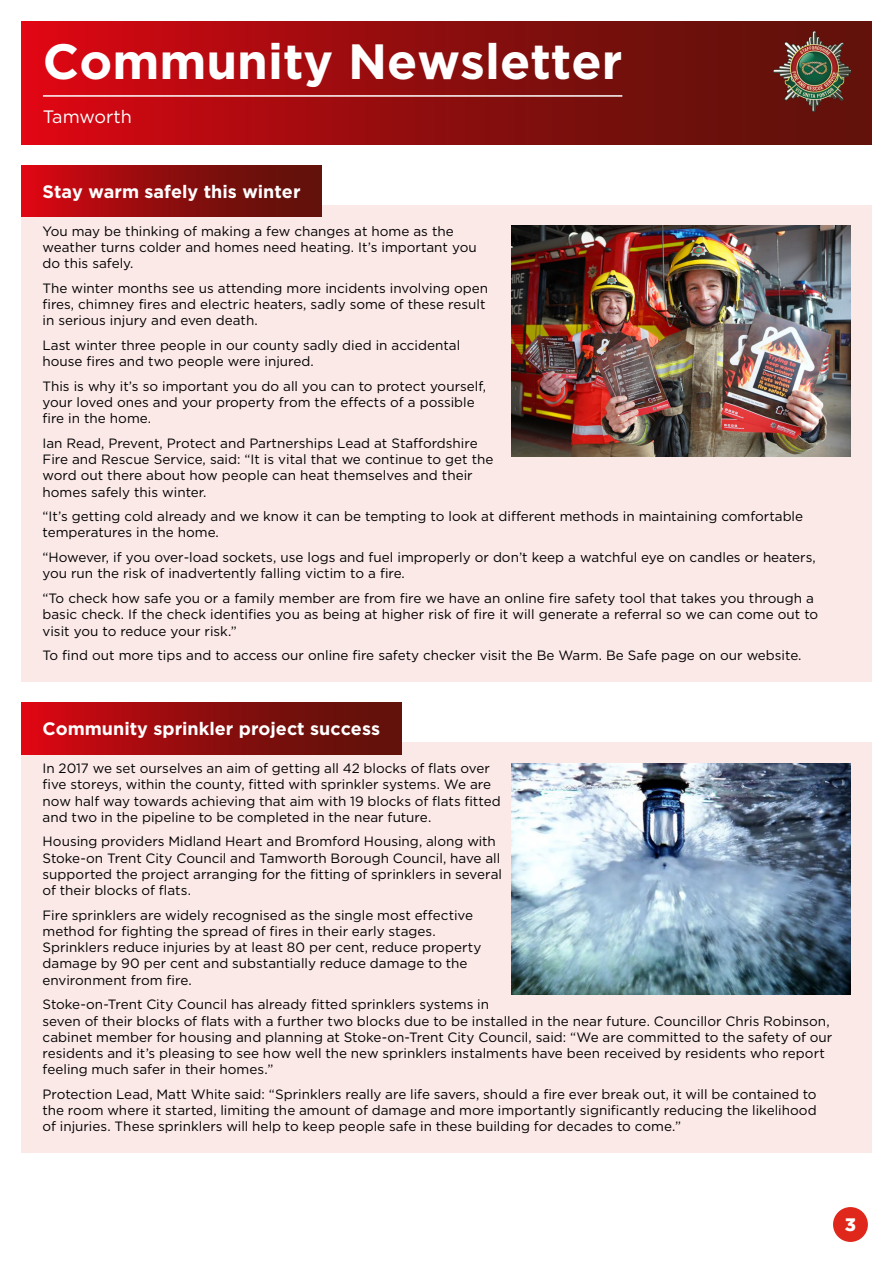
<style>
.page{position:relative;width:893px;height:1263px;background:#fff}
.page>*{position:absolute;margin:0;border:0;box-sizing:border-box;transform-origin:0 0}
.t1{font:700 49.5px "Gotham";color:#fff}
.t2{font:700 18px "Gotham";color:#fff}
.t3{font:18px "Gotham";color:#fff}
.t4{font:900 18px "Gotham";color:#fff}
.t5{font:13.5px/16.2px "Gotham";color:#000}
</style>
<div class="page">
<div style="left:21px;top:205px;width:851px;height:476px;background:#fbe9e8"></div>
<div style="left:21px;top:742px;width:851px;height:410px;background:#fbe9e8"></div>
<svg style="left:21px;top:21px;width:851px;height:123px;background:#960c0e"></svg>
<hr style="left:43px;top:95px;width:579px;height:2px;background:#fff">
<div style="left:21px;top:703px;width:380px;height:51px;background:linear-gradient(to right,#d50712,#52120a)"></div>
<div style="left:21px;top:165px;width:301px;height:52px;background:linear-gradient(to right,#d50712,#52130a)"></div>
<img style="left:774px;top:31px;width:76px;height:81px">
<img style="left:511px;top:226px;width:339px;height:231px">
<img style="left:511px;top:763px;width:339px;height:231px">
<div style="left:833px;top:1207px;width:35px;height:35px;background:#df271c;border-radius:50%"></div>
<p class="t1" style="left:43px;top:33px;width:581px">Community Newsletter</p>
<p class="t3" style="left:43px;top:106px;width:90px">Tamworth</p>
<h4 class="t2" style="left:43px;top:181px;width:259px">Stay warm safely this winter</h4>
<p class="t5" style="left:43px;top:223px;width:436px">You may be thinking of making a few changes at home as the weather turns colder and homes need heating. It’s important you do this safely.</p>
<p class="t5" style="left:43px;top:280px;width:447px">The winter months see us attending more incidents involving open fires, chimney fires and electric heaters, sadly some of these result in serious injury and even death.</p>
<p class="t5" style="left:43px;top:337px;width:419px">Last winter three people in our county sadly died in accidental house fires and two people were injured.</p>
<p class="t5" style="left:43px;top:378px;width:445px">This is why it’s so important you do all you can to protect yourself, your loved ones and your property from the effects of a possible fire in the home.</p>
<p class="t5" style="left:43px;top:435px;width:452px">Ian Read, Prevent, Protect and Partnerships Lead at Staffordshire Fire and Rescue Service, said: “It is vital that we continue to get the word out there about how people can heat themselves and their homes safely this winter.</p>
<p class="t5" style="left:43px;top:508px;width:762px">“It’s getting cold already and we know it can be tempting to look at different methods in maintaining comfortable temperatures in the home.</p>
<p class="t5" style="left:43px;top:549px;width:775px">“However, if you over-load sockets, use logs and fuel improperly or don’t keep a watchful eye on candles or heaters, you run the risk of inadvertently falling victim to a fire.</p>
<p class="t5" style="left:43px;top:590px;width:777px">“To check how safe you or a family member are from fire we have an online fire safety tool that takes you through a basic check. If the check identifies you as being at higher risk of fire it will generate a referral so we can come out to visit you to reduce your risk.”</p>
<p class="t5" style="left:43px;top:647px;width:761px">To find out more tips and to access our online fire safety checker visit the Be Warm. Be Safe page on our website.</p>
<h4 class="t2" style="left:43px;top:718px;width:339px">Community sprinkler project success</h4>
<p class="t5" style="left:43px;top:760px;width:460px">In 2017 we set ourselves an aim of getting all 42 blocks of flats over five storeys, within the county, fitted with sprinkler systems. We are now half way towards achieving that aim with 19 blocks of flats fitted and two in the pipeline to be completed in the near future.</p>
<p class="t5" style="left:43px;top:833px;width:461px">Housing providers Midland Heart and Bromford Housing, along with Stoke-on Trent City Council and Tamworth Borough Council, have all supported the project arranging for the fitting of sprinklers in several of their blocks of flats.</p>
<p class="t5" style="left:43px;top:907px;width:440px">Fire sprinklers are widely recognised as the single most effective method for fighting the spread of fires in their early stages.<br>Sprinklers reduce injuries by at least 80 per cent, reduce property damage by 90 per cent and substantially reduce damage to the environment from fire.</p>
<p class="t5" style="left:43px;top:996px;width:791px">Stoke-on-Trent City Council has already fitted sprinklers systems in<br>seven of their blocks of flats with a further two blocks due to be installed in the near future. Councillor Chris Robinson, cabinet member for housing and planning at Stoke-on-Trent City Council, said: “We are committed to the safety of our residents and it’s pleasing to see how well the new sprinklers instalments have been received by residents who report feeling much safer in their homes.”</p>
<p class="t5" style="left:43px;top:1086px;width:776px;text-align:justify">Protection Lead, Matt White said: “Sprinklers really are life savers, should a fire ever break out, it will be contained to the room where it started, limiting the amount of damage and more importantly significantly reducing the likelihood of injuries. These sprinklers will help to keep people safe in these building for decades to come.”</p>
<p class="t4" style="left:845px;top:1214px;width:13px">3</p>
</div>
